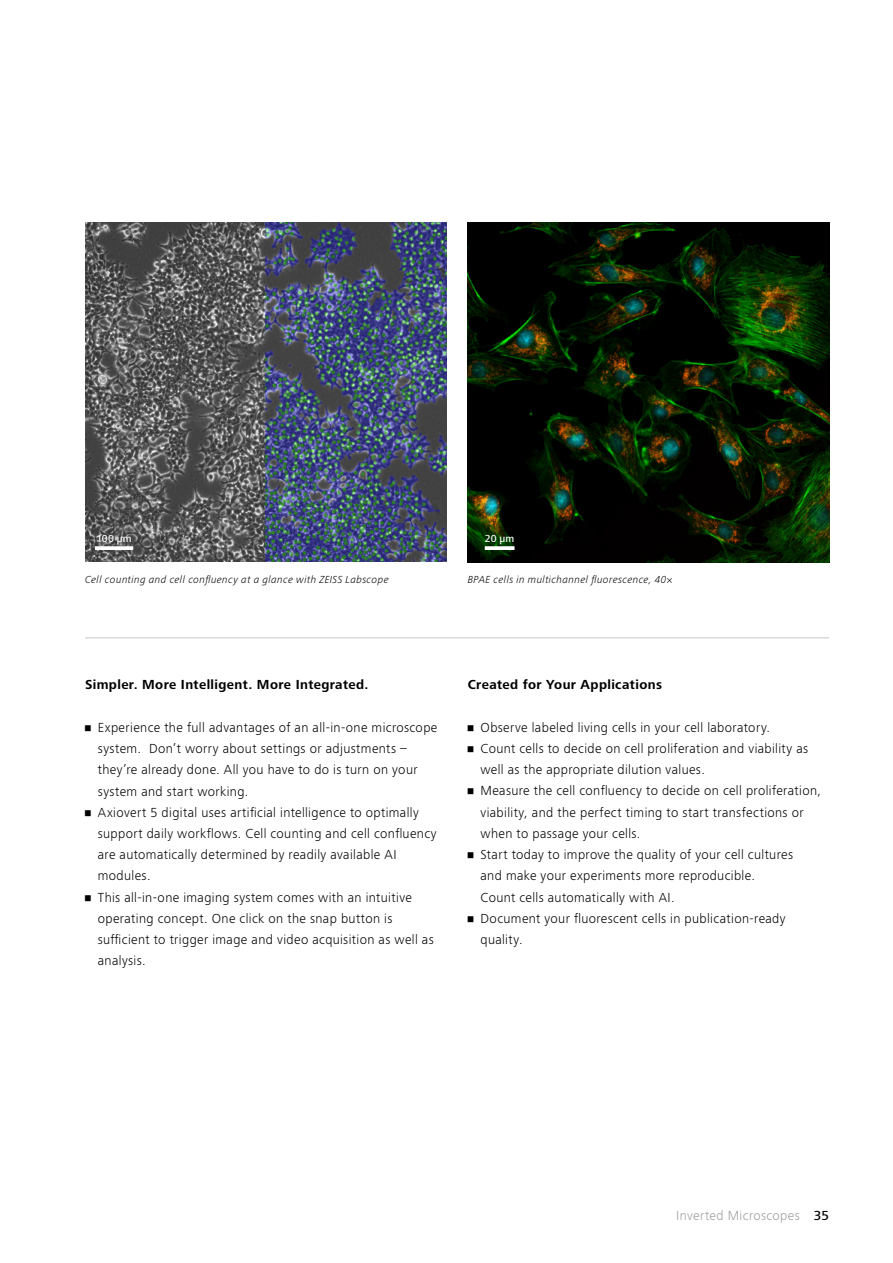
<style>
.page{position:relative;width:893px;height:1263px;background:#fff}
.page>*{position:absolute;margin:0;border:0;box-sizing:border-box;transform-origin:0 0}
.t1{font:300 13.5px/21.1px "ZEISS Frutiger Next W1 G";letter-spacing:.03em;color:#000}
.t2{font:700 13.5px "ZEISS Frutiger Next W1 G";letter-spacing:.03em;color:#000}
.t3{font:300 13.5px "ZEISS Frutiger Next W1 G";letter-spacing:.03em;color:#9c9d9d}
.t4{font:italic 300 10.5px "ZEISS Frutiger Next W1 G";letter-spacing:.04em;color:#000}
.t5{font:500 10.5px "ZEISS Frutiger Next W1 G";letter-spacing:.01em;color:#fff}
.s1{font-style:normal}
.s2{font-weight:500;color:#000}
</style>
<div class="page">
<hr style="left:85px;top:637px;width:744px;height:1px;background:#c5c6c6">
<img style="left:85px;top:223px;width:181px;height:339px">
<img style="left:468px;top:223px;width:361px;height:339px">
<svg style="left:95px;top:546px;width:38px;height:4px"></svg>
<svg style="left:485px;top:546px;width:29px;height:4px"></svg>
<img style="left:266px;top:223px;width:180px;height:339px">
<p class="t5" style="left:96px;top:531px;width:37px">100 µm</p>
<p class="t5" style="left:485px;top:531px;width:31px">20 µm</p>
<p class="t4" style="left:85px;top:572px;width:305px">Cell counting and cell confluency at a glance with ZEISS Labscope</p>
<p class="t4" style="left:468px;top:572px;width:206px">BPAE cells in multichannel fluorescence, 40<span class="s1">×</span></p>
<p class="t2" style="left:85px;top:675px;width:285px">Simpler. More Intelligent. More Integrated.</p>
<p class="t1" style="left:98px;top:716px;width:341px;text-indent:-13px">• Experience the full advantages of an all-in-one microscope system. Don’t worry about settings or adjustments – they’re already done. All you have to do is turn on your system and start working.</p>
<p class="t1" style="left:98px;top:801px;width:340px;text-indent:-13px">• Axiovert 5 digital uses artificial intelligence to optimally support daily workflows. Cell counting and cell confluency are automatically determined by readily available AI modules.</p>
<p class="t1" style="left:98px;top:886px;width:337px;text-indent:-13px">• This all-in-one imaging system comes with an intuitive operating concept. One click on the snap button is sufficient to trigger image and video acquisition as well as analysis.</p>
<p class="t2" style="left:468px;top:675px;width:196px">Created for Your Applications</p>
<p class="t1" style="left:468px;top:716px;width:304px">• Observe labeled living cells in your cell laboratory.</p>
<p class="t1" style="left:480px;top:737px;width:329px;text-indent:-13px">• Count cells to decide on cell proliferation and viability as well as the appropriate dilution values.</p>
<p class="t1" style="left:480px;top:780px;width:342px;text-indent:-13px">• Measure the cell confluency to decide on cell proliferation, viability, and the perfect timing to start transfections or when to passage your cells.</p>
<p class="t1" style="left:480px;top:843px;width:314px;text-indent:-13px">• Start today to improve the quality of your cell cultures and make your experiments more reproducible.<br>Count cells automatically with AI.</p>
<p class="t1" style="left:480px;top:907px;width:307px;text-indent:-13px">• Document your fluorescent cells in publication-ready quality.</p>
<p class="t3" style="left:676px;top:1206px;width:154px">Inverted Microscopes <span class="s2">35</span></p>
</div>
